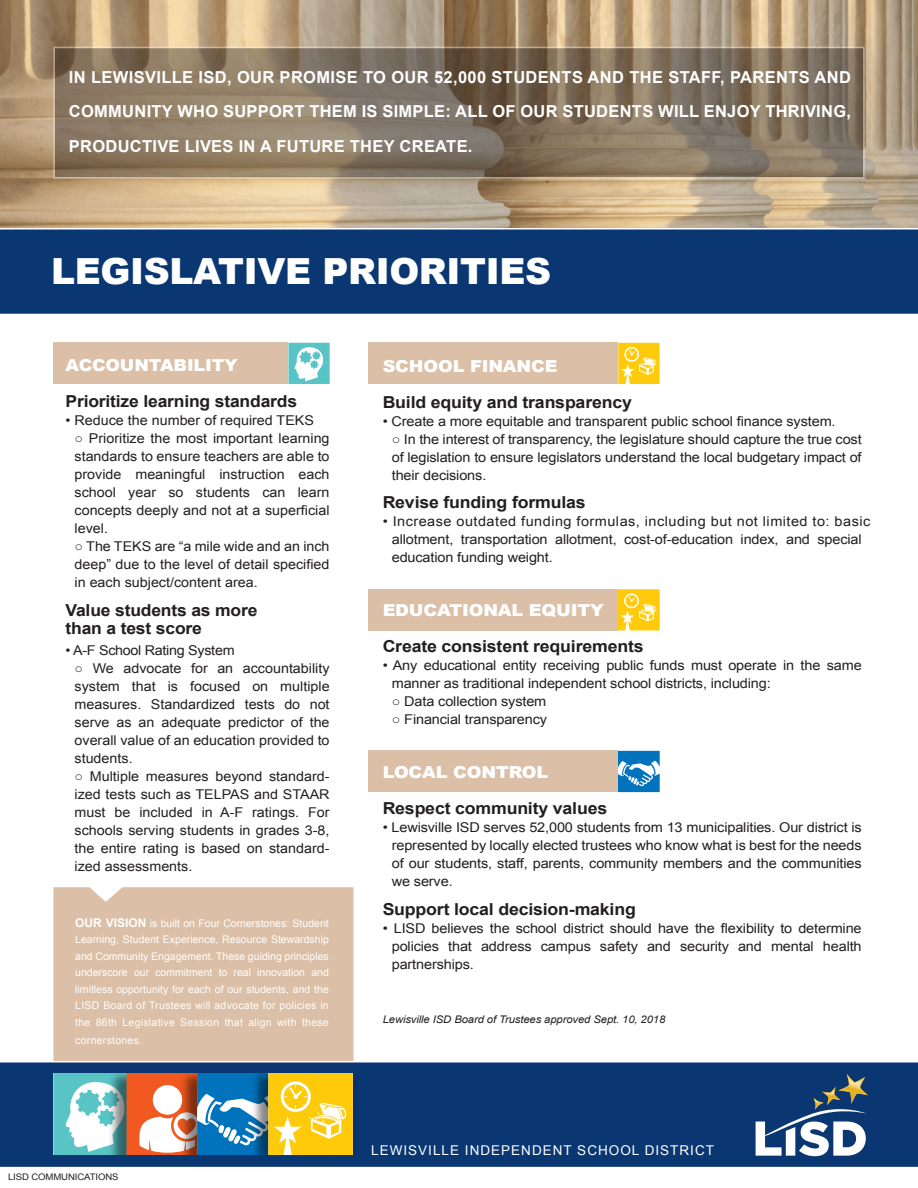
<style>
.page{position:relative;width:918px;height:1188px;background:#fff}
.page>*{position:absolute;margin:0;border:0;box-sizing:border-box;transform-origin:0 0}
.t1{font:900 36px "Arial";letter-spacing:-.01em;color:#fff}
.t2{font:700 16.5px/34.5px "Arial";letter-spacing:.015em;color:#fff;text-align:justify}
.t3{font:700 16.5px "Arial";letter-spacing:-.01em;color:#231f20;scale:1.07 1}
.t4{font:700 16.5px/18px "Arial";letter-spacing:-.01em;color:#231f20;scale:1.06 1}
.t5{font:900 16.5px "Arial";letter-spacing:-.01em;color:#fff;scale:1.07 1}
.t6{font:900 16.5px "Arial";letter-spacing:-.01em;color:#fff;scale:1.06 1}
.t7{font:13.5px/18px "Arial";letter-spacing:-.01em;color:#231f20;text-align:justify;scale:1.07 1}
.t8{font:13.5px/18px "Arial";letter-spacing:-.01em;color:#231f20;text-align:justify;scale:1.06 1}
.t9{font:13.5px "Arial";letter-spacing:.075em;color:#fff}
.t10{font:10.5px/16.5px "Arial";letter-spacing:.025em;color:#fff;text-align:justify}
.t11{font:italic 10.5px "Arial";letter-spacing:-.01em;color:#231f20;scale:1.07 1}
.t12{font:9px "Arial";letter-spacing:-.01em;color:#231f20;scale:1.06 1}
.s1{font-weight:700;font-size:12px}
</style>
<div class="page">
<img style="left:0;top:0;width:918px;height:228px">
<svg style="left:53px;top:47px;width:812px;height:132px"></svg>
<div style="left:53px;top:887px;width:300px;height:174px;background:#dbbfa6"></div>
<div style="left:0;top:1073px;width:918px;height:85px;background:#0a3672"></div>
<div style="left:62px;top:1024px;width:71px;height:37px;background:#dbbfa6"></div>
<div style="left:133px;top:1023px;width:72px;height:38px;background:#dbbfa6"></div>
<div style="left:205px;top:1022px;width:150px;height:133px;background:#dbbfa6"></div>
<svg style="left:53px;top:1073px;width:300px;height:82px"></svg>
<div style="left:0;top:1156px;width:918px;height:11px;background:#0a3672"></div>
<div style="left:0;top:1062px;width:918px;height:11px;background:#0a3672"></div>
<svg style="left:756px;top:1073px;width:112px;height:83px"></svg>
<div style="left:0;top:229px;width:918px;height:85px;background:#0a3672"></div>
<svg style="left:288px;top:343px;width:42px;height:41px"></svg>
<div style="left:54px;top:343px;width:234px;height:41px;background:#dbbfa6"></div>
<svg style="left:618px;top:589px;width:42px;height:41px"></svg>
<div style="left:368px;top:589px;width:249px;height:41px;background:#dbbfa6"></div>
<svg style="left:618px;top:751px;width:42px;height:41px"></svg>
<div style="left:368px;top:751px;width:249px;height:41px;background:#dbbfa6"></div>
<svg style="left:618px;top:343px;width:42px;height:41px"></svg>
<div style="left:368px;top:343px;width:250px;height:41px;background:#dbbfa6"></div>
<hr style="left:0;top:228px;width:918px;height:2px;background:#fff">
<hr style="left:0;top:1061px;width:918px;height:1px;background:#fff">
<p class="t2" style="left:69px;top:60px;width:784px">IN LEWISVILLE ISD, OUR PROMISE TO OUR 52,000 STUDENTS AND THE STAFF, PARENTS AND COMMUNITY WHO SUPPORT THEM IS SIMPLE: ALL OF OUR STUDENTS WILL ENJOY THRIVING, PRODUCTIVE LIVES IN A FUTURE THEY CREATE.</p>
<h1 class="t1" style="left:51px;top:245px;width:501px">LEGISLATIVE PRIORITIES</h1>
<p class="t6" style="left:66px;top:354px;width:164px">ACCOUNTABILITY</p>
<p class="t4" style="left:66px;top:393px;width:220px">Prioritize learning standards</p>
<p class="t8" style="left:66px;top:412px;width:236px">• Reduce the number of required TEKS</p>
<p class="t8" style="left:75px;top:430px;width:242px">○ Prioritize the most important learning standards to ensure teachers are able to provide meaningful instruction each school year so students can learn concepts deeply and not at a superficial level.</p>
<p class="t8" style="left:75px;top:538px;width:242px">○ The TEKS are “a mile wide and an inch deep” due to the level of detail specified in each subject/content area.</p>
<p class="t4" style="left:66px;top:602px;width:183px">Value students as more than a test score</p>
<p class="t8" style="left:66px;top:641px;width:161px">• A-F School Rating System</p>
<p class="t8" style="left:75px;top:659px;width:242px">○ We advocate for an accountability system that is focused on multiple measures. Standardized tests do not serve as an adequate predictor of the overall value of an education provided to students.</p>
<p class="t8" style="left:75px;top:767px;width:242px">○ Multiple measures beyond standard&shy;ized tests such as TELPAS and STAAR must be included in A-F ratings. For schools serving students in grades 3-8, the entire rating is based on standard&shy;ized assessments.</p>
<p class="t10" style="left:75px;top:915px;width:255px"><span class="s1">OUR VISION</span> is built on Four Cornerstones: Student Learning, Student Experience, Resource Stewardship and Community Engagement. These guiding principles underscore our commitment to real innovation and limitless opportunity for each of our students, and the LISD Board of Trustees will advocate for policies in the 86th Legislative Session that align with these</p>
<p class="t10" style="left:75px;top:1032px;width:68px">cornerstones.</p>
<p class="t12" style="left:8px;top:1171px;width:106px">LISD COMMUNICATIONS</p>
<p class="t5" style="left:383px;top:354px;width:165px">SCHOOL FINANCE</p>
<p class="t3" style="left:383px;top:391px;width:234px">Build equity and transparency</p>
<p class="t7" style="left:383px;top:412px;width:425px">• Create a more equitable and transparent public school finance system.</p>
<p class="t7" style="left:392px;top:430px;width:441px">○ In the interest of transparency, the legislature should capture the true cost of legislation to ensure legislators understand the local budgetary impact of their decisions.</p>
<p class="t3" style="left:383px;top:491px;width:191px">Revise funding formulas</p>
<p class="t7" style="left:392px;top:512px;width:449px;text-align:left;text-indent:-9px">• Increase outdated funding formulas, including but not limited to: basic allotment, transportation allotment, cost-of-education index, and special education funding weight.</p>
<p class="t5" style="left:383px;top:598px;width:208px">EDUCATIONAL EQUITY</p>
<p class="t3" style="left:383px;top:635px;width:245px">Create consistent requirements</p>
<p class="t7" style="left:392px;top:656px;width:441px;text-indent:-9px">• Any educational entity receiving public funds must operate in the same manner as traditional independent school districts, including:</p>
<p class="t7" style="left:392px;top:692px;width:146px">○ Data collection system</p>
<p class="t7" style="left:392px;top:710px;width:147px">○ Financial transparency</p>
<p class="t5" style="left:383px;top:760px;width:156px">LOCAL CONTROL</p>
<p class="t3" style="left:383px;top:797px;width:211px">Respect community values</p>
<p class="t7" style="left:392px;top:818px;width:441px;text-indent:-9px">• Lewisville ISD serves 52,000 students from 13 municipalities. Our district is represented by locally elected trustees who know what is best for the needs of our students, staff, parents, community members and the communities we serve.</p>
<p class="t3" style="left:383px;top:898px;width:238px">Support local decision-making</p>
<p class="t7" style="left:392px;top:919px;width:441px;text-indent:-9px">• LISD believes the school district should have the flexibility to determine policies that address campus safety and security and mental health partnerships.</p>
<p class="t11" style="left:383px;top:1012px;width:266px">Lewisville ISD Board of Trustees approved Sept. 10, 2018</p>
<p class="t9" style="left:371px;top:1142px;width:344px">LEWISVILLE INDEPENDENT SCHOOL DISTRICT</p>
</div>
